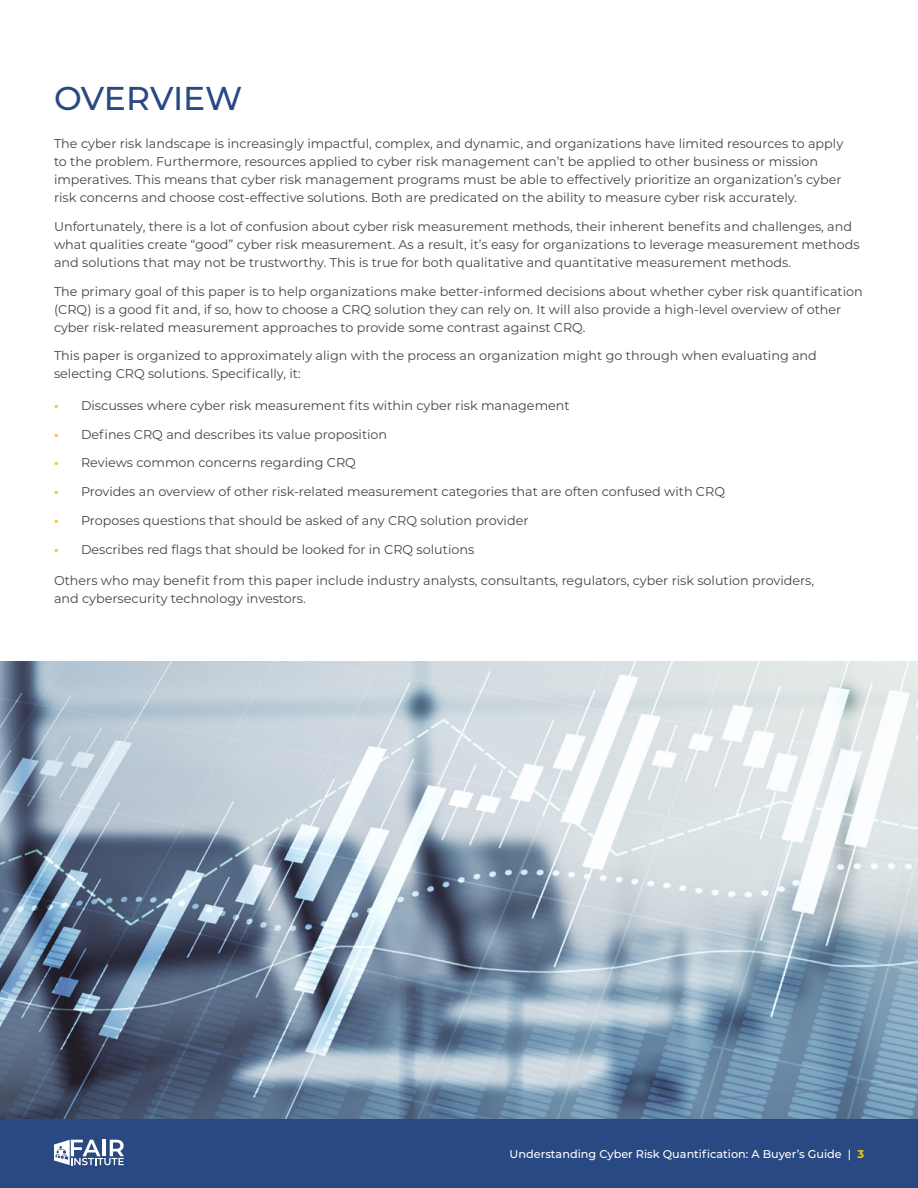
<style>
.page{position:relative;width:918px;height:1188px;background:#fff}
.page>*{position:absolute;margin:0;border:0;box-sizing:border-box;transform-origin:0 0}
.t1{font:500 33px "Montserrat";letter-spacing:-.01em;color:#294982}
.t2{font:12.75px/18px "Montserrat";color:#444}
.t3{font:500 11.25px "Montserrat";color:#fff}
.s1{font-weight:700;color:#f5cb18}
</style>
<div class="page">
<div style="left:0;top:1118px;width:918px;height:70px;background:#294982"></div>
<svg style="left:54px;top:1140px;width:70px;height:25px"></svg>
<img style="left:0;top:662px;width:918px;height:456px">
<h1 class="t1" style="left:54px;top:75px;width:190px">OVERVIEW</h1>
<p class="t2" style="left:54px;top:134px;width:791px">The cyber risk landscape is increasingly impactful, complex, and dynamic, and organizations have limited resources to apply to the problem. Furthermore, resources applied to cyber risk management can’t be applied to other business or mission imperatives. This means that cyber risk management programs must be able to effectively prioritize an organization’s cyber risk concerns and choose cost-effective solutions. Both are predicated on the ability to measure cyber risk accurately.</p>
<p class="t2" style="left:54px;top:217px;width:807px">Unfortunately, there is a lot of confusion about cyber risk measurement methods, their inherent benefits and challenges, and what qualities create “good” cyber risk measurement. As a result, it’s easy for organizations to leverage measurement methods and solutions that may not be trustworthy. This is true for both qualitative and quantitative measurement methods.</p>
<p class="t2" style="left:54px;top:282px;width:810px">The primary goal of this paper is to help organizations make better-informed decisions about whether cyber risk quantification (CRQ) is a good fit and, if so, how to choose a CRQ solution they can rely on. It will also provide a high-level overview of other cyber risk-related measurement approaches to provide some contrast against CRQ.</p>
<p class="t2" style="left:54px;top:346px;width:764px">This paper is organized to approximately align with the process an organization might go through when evaluating and selecting CRQ solutions. Specifically, it:</p>
<p class="t2" style="left:54px;top:396px;width:517px"><span class="s1">•</span> Discusses where cyber risk measurement fits within cyber risk management</p>
<p class="t2" style="left:54px;top:425px;width:335px"><span class="s1">•</span> Defines CRQ and describes its value proposition</p>
<p class="t2" style="left:54px;top:454px;width:303px"><span class="s1">•</span> Reviews common concerns regarding CRQ</p>
<p class="t2" style="left:54px;top:482px;width:673px"><span class="s1">•</span> Provides an overview of other risk-related measurement categories that are often confused with CRQ</p>
<p class="t2" style="left:54px;top:511px;width:476px"><span class="s1">•</span> Proposes questions that should be asked of any CRQ solution provider</p>
<p class="t2" style="left:54px;top:540px;width:422px"><span class="s1">•</span> Describes red flags that should be looked for in CRQ solutions</p>
<p class="t2" style="left:54px;top:571px;width:762px">Others who may benefit from this paper include industry analysts, consultants, regulators, cyber risk solution providers, and cybersecurity technology investors.</p>
<p class="t3" style="left:510px;top:1146px;width:356px">Understanding Cyber Risk Quantification: A Buyer’s Guide | <span class="s1">3</span></p>
</div>
